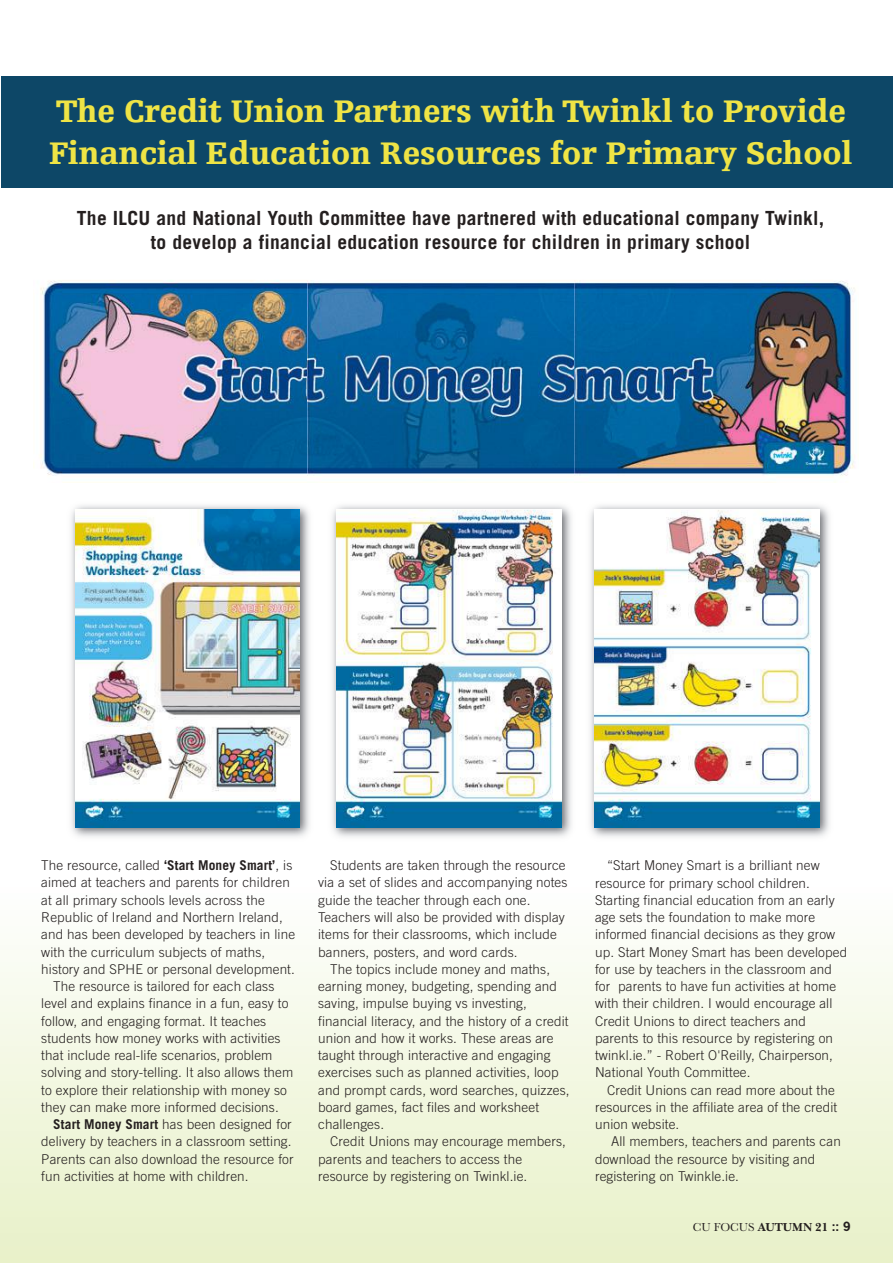
<style>
.page{position:relative;width:893px;height:1263px;background:#fff}
.page>*{position:absolute;margin:0;border:0;box-sizing:border-box;transform-origin:0 0}
.t1{font:900 33px/42.6px "Egyptienne FLT Std";color:#efe445;scale:.95 1}
.t2{font:700 19.5px/24px "Trade Gothic LT Std";letter-spacing:.015em;color:#241f1f;text-align:center}
.t3{font:300 13.5px/17.2px "Trade Gothic LT Std";letter-spacing:.01em;color:#241f1f}
.t4{font:700 12px "Baskerville No 2 BT";color:#241f1f}
.s1{font-weight:700}
.s2{font-family:"Baskerville";font-weight:400}
.s3{font-family:"News Gothic Std"}
</style>
<div class="page">
<div style="left:0;top:886px;width:893px;height:377px;background:linear-gradient(to bottom,#fefffe,#e8f1c8)"></div>
<img style="left:39px;top:280px;width:816px;height:196px">
<img style="left:71px;top:505px;width:239px;height:332px">
<img style="left:75px;top:510px;width:225px;height:317px">
<img style="left:332px;top:505px;width:240px;height:332px">
<img style="left:336px;top:510px;width:225px;height:317px">
<img style="left:590px;top:505px;width:240px;height:332px">
<img style="left:595px;top:510px;width:224px;height:317px">
<div style="left:1px;top:77px;width:892px;height:111px;background:#0d4767"></div>
<h1 class="t1" style="left:49px;top:92px;width:847px">The Credit Union Partners with Twinkl to Provide<br>Financial Education Resources for Primary School</h1>
<h2 class="t2" style="left:77px;top:208px;width:749px">The ILCU and National Youth Committee have partnered with educational company Twinkl, to develop a financial education resource for children in primary school</h2>
<p class="t3" style="left:41px;top:858px;width:253px">The resource, called <span class="s1">‘Start Money Smart’</span>, is</p>
<p class="t3" style="left:41px;top:875px;width:250px">aimed at teachers and parents for children</p>
<p class="t3" style="left:41px;top:892px;width:225px">at all primary schools levels across the</p>
<p class="t3" style="left:41px;top:910px;width:243px">Republic of Ireland and Northern Ireland,</p>
<p class="t3" style="left:41px;top:927px;width:255px">and has been developed by teachers in line</p>
<p class="t3" style="left:41px;top:944px;width:226px">with the curriculum subjects of maths,</p>
<p class="t3" style="left:41px;top:961px;width:255px">history and SPHE or personal development.</p>
<p class="t3" style="left:53px;top:979px;width:223px">The resource is tailored for each class</p>
<p class="t3" style="left:41px;top:996px;width:249px">level and explains finance in a fun, easy to</p>
<p class="t3" style="left:41px;top:1013px;width:226px">follow, and engaging format. It teaches</p>
<p class="t3" style="left:41px;top:1030px;width:241px">students how money works with activities</p>
<p class="t3" style="left:41px;top:1048px;width:233px">that include real-life scenarios, problem</p>
<p class="t3" style="left:41px;top:1065px;width:254px">solving and story-telling. It also allows them</p>
<p class="t3" style="left:41px;top:1082px;width:247px">to explore their relationship with money so</p>
<p class="t3" style="left:41px;top:1099px;width:239px">they can make more informed decisions.</p>
<p class="t3" style="left:53px;top:1117px;width:240px"><span class="s1">Start Money Smart</span> has been designed for</p>
<p class="t3" style="left:41px;top:1134px;width:252px">delivery by teachers in a classroom setting.</p>
<p class="t3" style="left:41px;top:1151px;width:254px">Parents can also download the resource for</p>
<p class="t3" style="left:41px;top:1168px;width:209px">fun activities at home with children.</p>
<p class="t3" style="left:318px;top:858px;width:251px;text-indent:12px">Students are taken through the resource via a set of slides and accompanying notes guide the teacher through each one.<br>Teachers will also be provided with display items for their classrooms, which include banners, posters, and word cards.</p>
<p class="t3" style="left:318px;top:961px;width:253px;text-indent:12px">The topics include money and maths, earning money, budgeting, spending and saving, impulse buying vs investing, financial literacy, and the history of a credit union and how it works. These areas are taught through interactive and engaging exercises such as planned activities, loop and prompt cards, word searches, quizzes, board games, fact files and worksheet challenges.</p>
<p class="t3" style="left:318px;top:1134px;width:249px;text-indent:12px">Credit Unions may encourage members, parents and teachers to access the resource by registering on Twinkl.ie.</p>
<p class="t3" style="left:595px;top:858px;width:254px;text-indent:12px">“Start Money Smart is a brilliant new resource for primary school children.<br>Starting financial education from an early age sets the foundation to make more informed financial decisions as they grow up. Start Money Smart has been developed for use by teachers in the classroom and for parents to have fun activities at home with their children. I would encourage all Credit Unions to direct teachers and parents to this resource by registering on twinkl.ie.” - Robert O'Reilly, Chairperson, National Youth Committee.</p>
<p class="t3" style="left:595px;top:1082px;width:244px;text-indent:12px">Credit Unions can read more about the resources in the affiliate area of the credit union website.</p>
<p class="t3" style="left:595px;top:1134px;width:247px;text-indent:16px">All members, teachers and parents can download the resource by visiting and registering on Twinkle.ie.</p>
<p class="t4" style="left:693px;top:1223px;width:159px"><span class="s2">CU FOCUS</span> AUTUMN 21 <span class="s3">:: 9</span></p>
</div>
